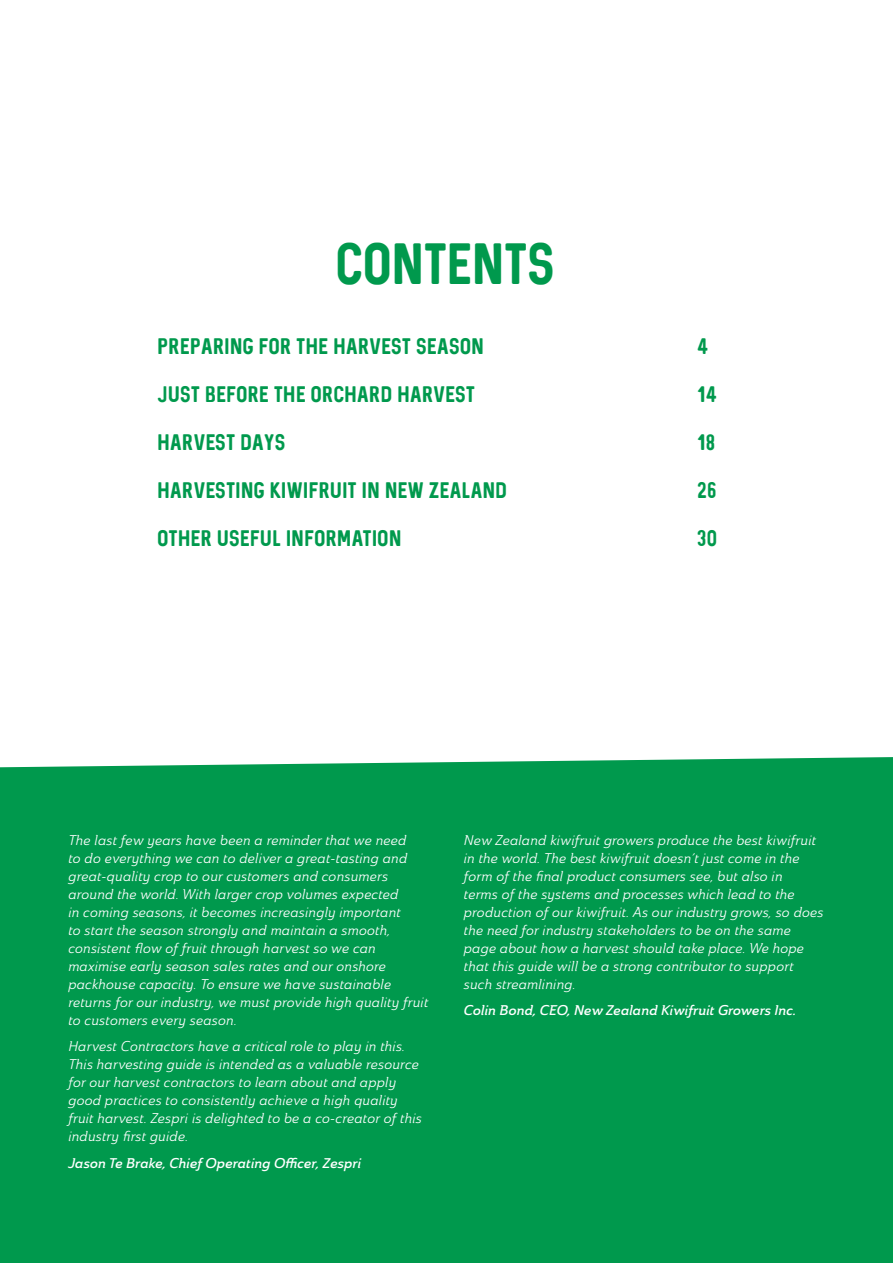
<style>
.page{position:relative;width:893px;height:1263px;background:#fff}
.page>*{position:absolute;margin:0;border:0;box-sizing:border-box;transform-origin:0 0}
.t1{font:46.5px "Sequel Neue";letter-spacing:-.025em;color:#00994d}
.t2{font:18px "Sequel Neue";letter-spacing:-.01em;color:#00994d}
.t3{font:13.8px/18px "Ainslie Nor Reg It";color:#fff}
.t4{font:13.8px "Ainslie Nor Dem It";color:#fff}
</style>
<div class="page">
<div style="left:0;top:757px;width:893px;height:506px;background:#00994d"></div>
<h1 class="t1" style="left:335px;top:232px;width:222px">CONTENTS</h1>
<h2 class="t2" style="left:157px;top:333px;width:328px">PREPARING FOR THE HARVEST SEASON</h2>
<h2 class="t2" style="left:697px;top:333px;width:13px">4</h2>
<h2 class="t2" style="left:157px;top:381px;width:319px">JUST BEFORE THE ORCHARD HARVEST</h2>
<h2 class="t2" style="left:697px;top:381px;width:21px">14</h2>
<h2 class="t2" style="left:157px;top:429px;width:130px">HARVEST DAYS</h2>
<h2 class="t2" style="left:697px;top:429px;width:19px">18</h2>
<h2 class="t2" style="left:157px;top:477px;width:351px">HARVESTING KIWIFRUIT IN NEW ZEALAND</h2>
<h2 class="t2" style="left:697px;top:477px;width:21px">26</h2>
<h2 class="t2" style="left:157px;top:525px;width:246px">OTHER USEFUL INFORMATION</h2>
<h2 class="t2" style="left:697px;top:525px;width:22px">30</h2>
<p class="t3" style="left:68px;top:831px;width:362px">The last few years have been a reminder that we need<br>to do everything we can to deliver a great-tasting and great-quality crop to our customers and consumers around the world. With larger crop volumes expected<br>in coming seasons, it becomes increasingly important<br>to start the season strongly and maintain a smooth, consistent flow of fruit through harvest so we can maximise early season sales rates and our onshore packhouse capacity. To ensure we have sustainable returns for our industry, we must provide high quality fruit to customers every season.</p>
<p class="t3" style="left:68px;top:1037px;width:355px">Harvest Contractors have a critical role to play in this.<br>This harvesting guide is intended as a valuable resource for our harvest contractors to learn about and apply good practices to consistently achieve a high quality fruit harvest. Zespri is delighted to be a co-creator of this industry first guide.</p>
<p class="t4" style="left:68px;top:1154px;width:294px">Jason Te Brake, Chief Operating Officer, Zespri</p>
<p class="t3" style="left:463px;top:831px;width:361px">New Zealand kiwifruit growers produce the best kiwifruit in the world. The best kiwifruit doesn’t just come in the form of the final product consumers see, but also in<br>terms of the systems and processes which lead to the production of our kiwifruit. As our industry grows, so does the need for industry stakeholders to be on the same page about how a harvest should take place. We hope that this guide will be a strong contributor to support such streamlining.</p>
<p class="t4" style="left:463px;top:1001px;width:334px">Colin Bond, CEO, New Zealand Kiwifruit Growers Inc.</p>
</div>
